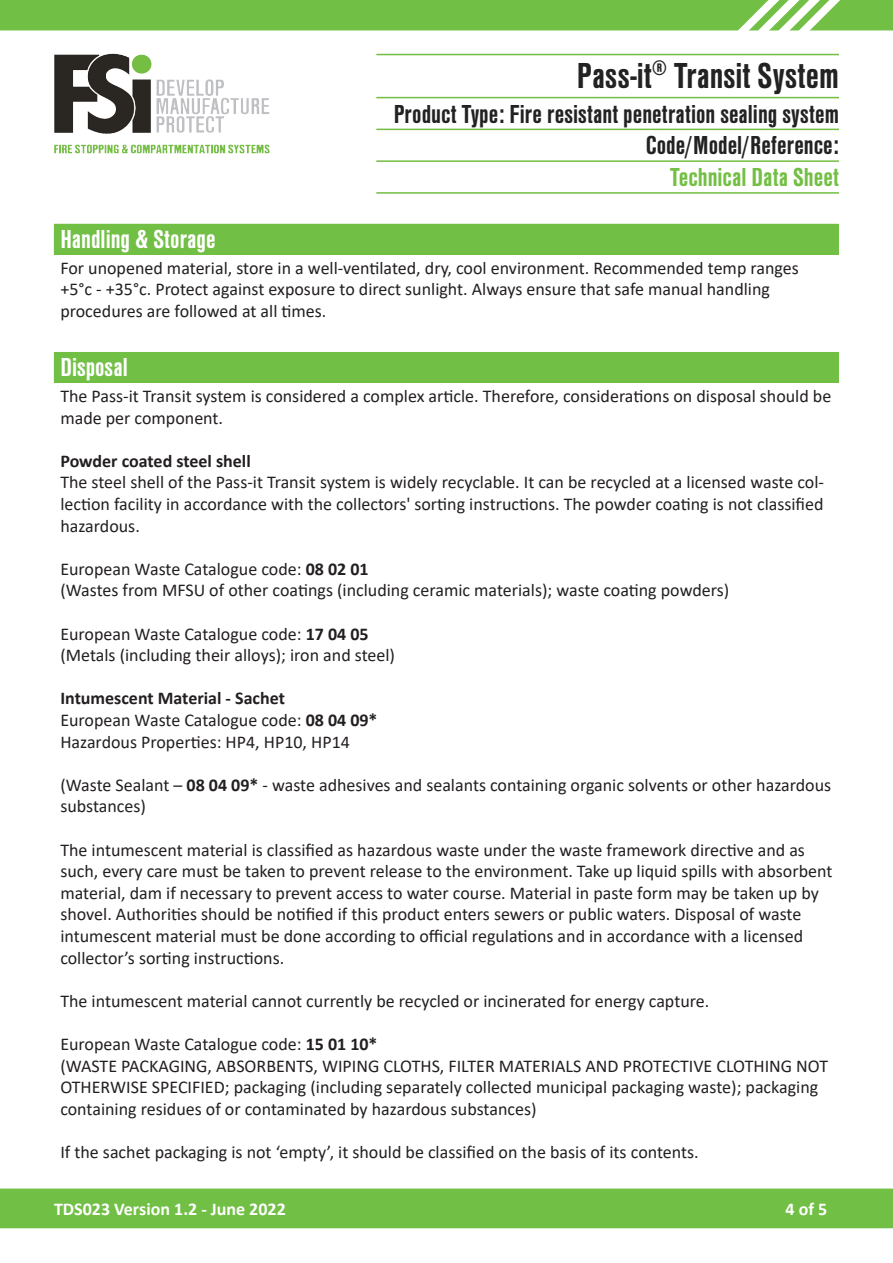
<style>
.page{position:relative;width:893px;height:1263px;background:#fff}
.page>*{position:absolute;margin:0;border:0;box-sizing:border-box;transform-origin:0 0}
.t1{font:700 37.5px "Nimbus San Con";letter-spacing:.005em;color:#232222}
.t2{font:700 27px "Nimbus San Con";color:#232222}
.t3{font:700 27px "Nimbus San Con";color:#fff}
.t4{font:700 27px "Nimbus San Con";color:#72bf43}
.t5{font:18px/21.6px "Calibri";color:#231f20}
.t6{font:700 18px "Calibri";color:#fff}
.t7{font:700 18px "Calibri";color:#231f20}
.s1{font-weight:700}
</style>
<div class="page">
<div style="left:0;top:1188px;width:893px;height:40px;background:#71bf44"></div>
<hr style="left:376px;top:129px;width:463px;height:1px;background:#72bf43">
<hr style="left:376px;top:97px;width:463px;height:1px;background:#72bf43">
<hr style="left:376px;top:54px;width:463px;height:1px;background:#72bf43">
<img style="left:54px;top:53px;width:216px;height:101px">
<hr style="left:376px;top:160px;width:463px;height:2px;background:#72bf43">
<hr style="left:376px;top:192px;width:463px;height:2px;background:#72bf43">
<svg style="left:0;top:0;width:893px;height:31px;background:#7ac350"></svg>
<div style="left:54px;top:224px;width:784px;height:30px;background:#71bf44"></div>
<hr style="left:54px;top:224px;width:785px;height:1px;background:#71bf44">
<svg style="left:838px;top:225px;width:1px;height:29px"></svg>
<div style="left:54px;top:352px;width:784px;height:30px;background:#71bf44"></div>
<hr style="left:54px;top:352px;width:785px;height:1px;background:#71bf44">
<svg style="left:838px;top:353px;width:1px;height:29px"></svg>
<h1 class="t1" style="left:577px;top:55px;width:263px">Pass-it<sup>®</sup> Transit System</h1>
<h2 class="t2" style="left:394px;top:99px;width:447px">Product Type: Fire resistant penetration sealing system</h2>
<h2 class="t2" style="left:646px;top:131px;width:195px">Code/Model/Reference:</h2>
<h2 class="t4" style="left:670px;top:162px;width:170px">Technical Data Sheet</h2>
<h2 class="t3" style="left:60px;top:225px;width:157px">Handling &amp; Storage</h2>
<p class="t5" style="left:60px;top:257px;width:740px">For unopened material, store in a well-ventilated, dry, cool environment. Recommended temp ranges +5°c - +35°c. Protect against exposure to direct sunlight. Always ensure that safe manual handling procedures are followed at all times.</p>
<h2 class="t3" style="left:60px;top:353px;width:69px">Disposal</h2>
<p class="t5" style="left:60px;top:385px;width:772px">The Pass-it Transit system is considered a complex article. Therefore, considerations on disposal should be made per component.</p>
<p class="t7" style="left:60px;top:448px;width:192px">Powder coated steel shell</p>
<p class="t5" style="left:60px;top:471px;width:765px;text-align:justify">The steel shell of the Pass-it Transit system is widely recyclable. It can be recycled at a licensed waste col&shy;lection facility in accordance with the collectors' sorting instructions. The powder coating is not classified hazardous.</p>
<p class="t5" style="left:60px;top:558px;width:670px">European Waste Catalogue code: <span class="s1">08 02 01<br></span>(Wastes from MFSU of other coatings (including ceramic materials); waste coating powders)</p>
<p class="t5" style="left:60px;top:622px;width:336px">European Waste Catalogue code: <span class="s1">17 04 05 </span>(Metals (including their alloys); iron and steel)</p>
<p class="t5" style="left:60px;top:687px;width:319px"><span class="s1">Intumescent Material - Sachet<br></span>European Waste Catalogue code: <span class="s1">08 04 09*<br></span>Hazardous Properties: HP4, HP10, HP14</p>
<p class="t5" style="left:60px;top:774px;width:772px">(Waste Sealant – <span class="s1">08 04 09*</span> - waste adhesives and sealants containing organic solvents or other hazardous substances)</p>
<p class="t5" style="left:60px;top:838px;width:773px">The intumescent material is classified as hazardous waste under the waste framework directive and as such, every care must be taken to prevent release to the environment. Take up liquid spills with absorbent material, dam if necessary to prevent access to water course. Material in paste form may be taken up by shovel. Authorities should be notified if this product enters sewers or public waters. Disposal of waste intumescent material must be done according to official regulations and in accordance with a licensed collector’s sorting instructions.</p>
<p class="t5" style="left:60px;top:990px;width:650px">The intumescent material cannot currently be recycled or incinerated for energy capture.</p>
<p class="t5" style="left:60px;top:1033px;width:769px">European Waste Catalogue code: <span class="s1">15 01 10*<br></span>(WASTE PACKAGING, ABSORBENTS, WIPING CLOTHS, FILTER MATERIALS AND PROTECTIVE CLOTHING NOT OTHERWISE SPECIFIED; packaging (including separately collected municipal packaging waste); packaging containing residues of or contaminated by hazardous substances)</p>
<p class="t5" style="left:60px;top:1141px;width:640px">If the sachet packaging is not ‘empty’, it should be classified on the basis of its contents.</p>
<p class="t6" style="left:54px;top:1196px;width:233px">TDS023 Version 1.2 - June 2022</p>
<p class="t6" style="left:786px;top:1196px;width:43px">4 of 5</p>
</div>
